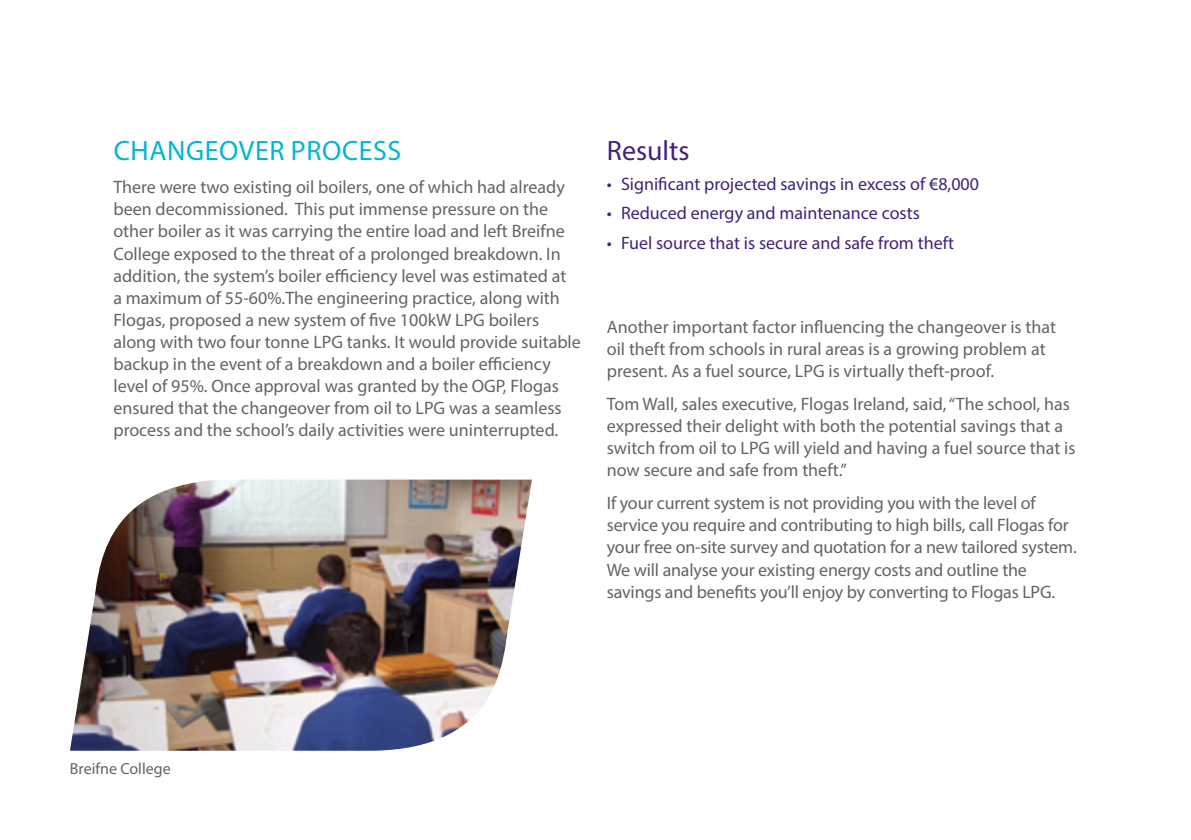
<style>
.page{position:relative;width:1191px;height:840px;background:#fff}
.page>*{position:absolute;margin:0;border:0;box-sizing:border-box;transform-origin:0 0}
.t1{font:28px "Myriad Pro";letter-spacing:.02em;color:#00b8cf}
.t2{font:28px "Myriad Pro";color:#422379}
.t3{font:18px/22px "Myriad Pro";color:#636466}
.t4{font:18px "Myriad Pro";color:#422379}
.t5{font:16px "Myriad Pro";color:#636466}
</style>
<div class="page">
<img style="left:70px;top:479px;width:462px;height:271px">
<h1 class="t1" style="left:114px;top:133px;width:289px">CHANGEOVER PROCESS</h1>
<p class="t3" style="left:113px;top:176px;width:469px">There were two existing oil boilers, one of which had already been decommissioned. This put immense pressure on the other boiler as it was carrying the entire load and left Breifne College exposed to the threat of a prolonged breakdown. In addition, the system’s boiler efficiency level was estimated at<br>a maximum of 55-60%.The engineering practice, along with Flogas, proposed a new system of five 100kW LPG boilers along with two four tonne LPG tanks. It would provide suitable backup in the event of a breakdown and a boiler efficiency level of 95%. Once approval was granted by the OGP, Flogas ensured that the changeover from oil to LPG was a seamless process and the school’s daily activities were uninterrupted.</p>
<h1 class="t2" style="left:607px;top:133px;width:84px">Results</h1>
<p class="t4" style="left:607px;top:172px;width:374px">• Significant projected savings in excess of €8,000</p>
<p class="t4" style="left:607px;top:202px;width:314px">• Reduced energy and maintenance costs</p>
<p class="t4" style="left:607px;top:232px;width:349px">• Fuel source that is secure and safe from theft</p>
<p class="t3" style="left:607px;top:315px;width:451px">Another important factor influencing the changeover is that oil theft from schools in rural areas is a growing problem at present. As a fuel source, LPG is virtually theft-proof.</p>
<p class="t3" style="left:607px;top:392px;width:470px">Tom Wall, sales executive, Flogas Ireland, said, “The school, has expressed their delight with both the potential savings that a switch from oil to LPG will yield and having a fuel source that is now secure and safe from theft.”</p>
<p class="t3" style="left:607px;top:492px;width:471px">If your current system is not providing you with the level of service you require and contributing to high bills, call Flogas for your free on-site survey and quotation for a new tailored system.<br>We will analyse your existing energy costs and outline the savings and benefits you’ll enjoy by converting to Flogas LPG.</p>
<p class="t5" style="left:70px;top:757px;width:102px">Breifne College</p>
</div>
